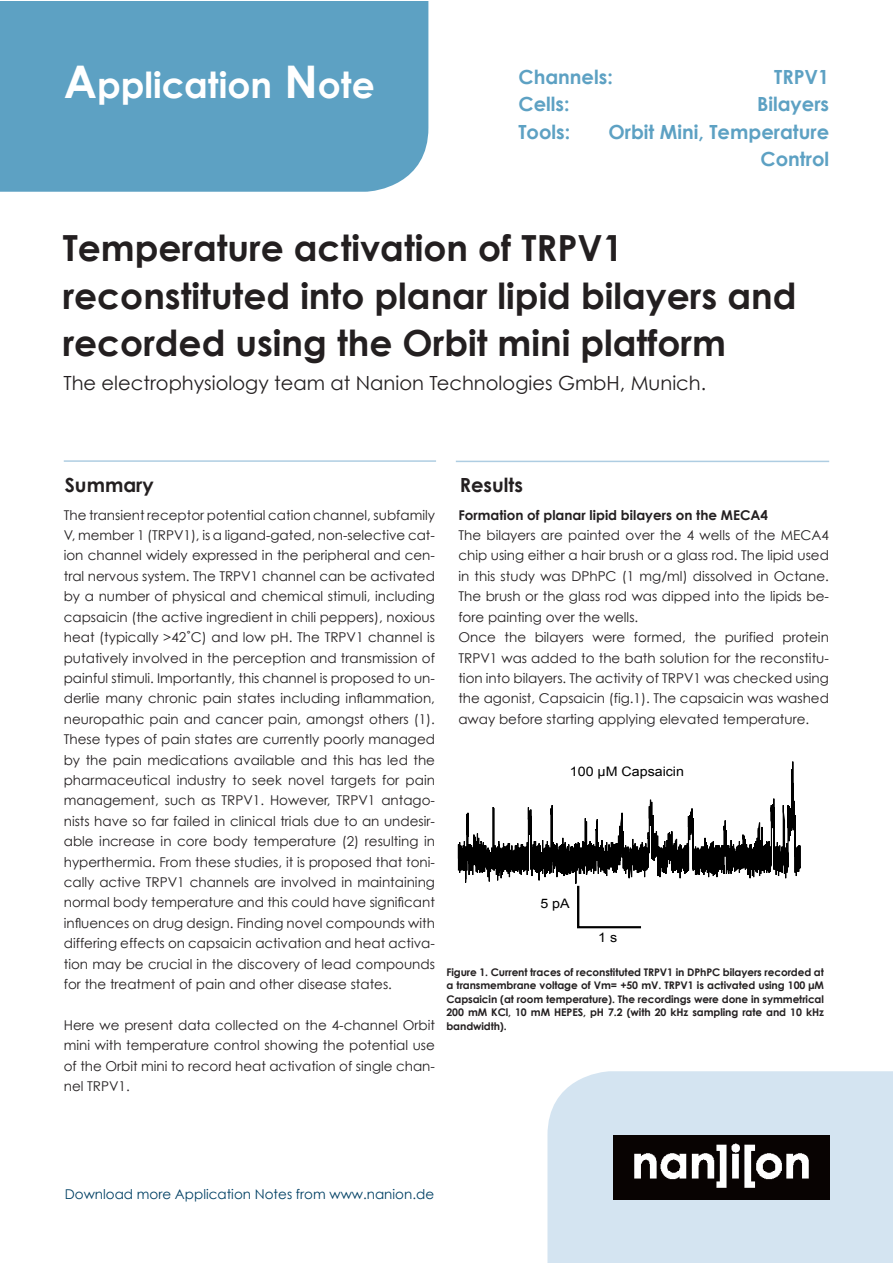
<style>
.page{position:relative;width:893px;height:1263px;background:#fff}
.page>*{position:absolute;margin:0;border:0;box-sizing:border-box;transform-origin:0 0}
.t1{font:700 36px/47.5px "Century Gothic";color:#231f20}
.t2{font:700 36px "Century Gothic";color:#fff}
.t3{font:700 19.5px/27.2px "Century Gothic";color:#5da1c3;text-align:right}
.t4{font:19.5px "Century Gothic";color:#231f20}
.t5{font:700 19.5px "Century Gothic";color:#231f20}
.t6{font:13.5px/20.4px "Century Gothic";color:#231f20;text-align:justify}
.t7{font:13.5px "Century Gothic";color:#004064}
.t8{font:700 13.5px "Century Gothic";color:#231f20}
.t9{font:13.05px "Arial";color:#000;scale:1.09 1}
.t10{font:700 10.5px/13.6px "Century Gothic";letter-spacing:-.01em;color:#231f20;text-align:justify}
.s1{font-size:45px}
</style>
<div class="page">
<div style="left:547px;top:1071px;width:345px;height:192px;background:#d4e4f1"></div>
<div style="left:0;top:1px;width:428px;height:191px;background:#5da1c3"></div>
<img style="left:613px;top:1135px;width:216px;height:64px">
<hr style="left:64px;top:460px;width:372px;height:2px;background:#aecde2">
<hr style="left:456px;top:461px;width:373px;height:1px;background:#aecde2">
<svg style="left:457px;top:761px;width:344px;height:168px"></svg>
<div style="left:569px;top:763px;width:114px;height:15px;background:#fff"></div>
<h1 class="t2" style="left:64px;top:61px;width:313px"><span class="s1">A</span>pplication <span class="s1">N</span>ote</h1>
<h2 class="t3" style="left:518px;top:63px;width:96px">Channels:</h2>
<h2 class="t3" style="left:774px;top:63px;width:56px">TRPV1</h2>
<h2 class="t3" style="left:518px;top:90px;width:53px">Cells:</h2>
<h2 class="t3" style="left:757px;top:90px;width:74px">Bilayers</h2>
<h2 class="t3" style="left:518px;top:117px;width:53px">Tools:</h2>
<h2 class="t3" style="left:608px;top:117px;width:222px">Orbit Mini, Temperature<br>Control</h2>
<h1 class="t1" style="left:63px;top:223px;width:735px">Temperature activation of TRPV1 reconstituted into planar lipid bilayers and recorded using the Orbit mini platform</h1>
<h2 class="t4" style="left:63px;top:371px;width:644px">The electrophysiology team at Nanion Technologies GmbH, Munich.</h2>
<h2 class="t5" style="left:65px;top:473px;width:90px">Summary</h2>
<h2 class="t5" style="left:460px;top:473px;width:65px">Results</h2>
<p class="t8" style="left:458px;top:506px;width:311px">Formation of planar lipid bilayers on the MECA4</p>
<p class="t6" style="left:458px;top:524px;width:372px;text-align:left">The bilayers are painted over the 4 wells of the MECA4 chip using either a hair brush or a glass rod. The lipid used in this study was DPhPC (1 mg/ml) dissolved in Octane.<br>The brush or the glass rod was dipped into the lipids be&shy;fore painting over the wells.<br>Once the bilayers were formed, the purified protein TRPV1 was added to the bath solution for the reconstitu&shy;tion into bilayers. The activity of TRPV1 was checked using the agonist, Capsaicin (fig.1). The capsaicin was washed away before starting applying elevated temperature.</p>
<p class="t6" style="left:64px;top:504px;width:373px">The transient receptor potential cation channel, subfamily V, member 1 (TRPV1), is a ligand-gated, non-selective cat&shy;ion channel widely expressed in the peripheral and cen&shy;tral nervous system. The TRPV1 channel can be activated by a number of physical and chemical stimuli, including capsaicin (the active ingredient in chili peppers), noxious heat (typically &gt;42˚C) and low pH. The TRPV1 channel is putatively involved in the perception and transmission of painful stimuli. Importantly, this channel is proposed to un&shy;derlie many chronic pain states including inflammation, neuropathic pain and cancer pain, amongst others (1).<br>These types of pain states are currently poorly managed by the pain medications available and this has led the pharmaceutical industry to seek novel targets for pain management, such as TRPV1. However, TRPV1 antago&shy;nists have so far failed in clinical trials due to an undesir&shy;able increase in core body temperature (2) resulting in hyperthermia. From these studies, it is proposed that toni&shy;cally active TRPV1 channels are involved in maintaining normal body temperature and this could have significant influences on drug design. Finding novel compounds with differing effects on capsaicin activation and heat activa&shy;tion may be crucial in the discovery of lead compounds for the treatment of pain and other disease states.</p>
<p class="t6" style="left:64px;top:1014px;width:373px">Here we present data collected on the 4-channel Orbit mini with temperature control showing the potential use of the Orbit mini to record heat activation of single chan&shy;nel TRPV1.</p>
<p class="t9" style="left:570px;top:764px;width:106px">100 µM Capsaicin</p>
<p class="t9" style="left:540px;top:897px;width:28px">5 pA</p>
<p class="t9" style="left:598px;top:930px;width:19px">1 s</p>
<p class="t10" style="left:446px;top:964px;width:379px">Figure 1. Current traces of reconstituted TRPV1 in DPhPC bilayers recorded at a transmembrane voltage of Vm= +50 mV. TRPV1 is activated using 100 µM Capsaicin (at room temperature). The recordings were done in symmetrical 200 mM KCl, 10 mM HEPES, pH 7.2 (with 20 kHz sampling rate and 10 kHz bandwidth).</p>
<p class="t7" style="left:65px;top:1185px;width:371px">Download more Application Notes from www.nanion.de</p>
</div>
